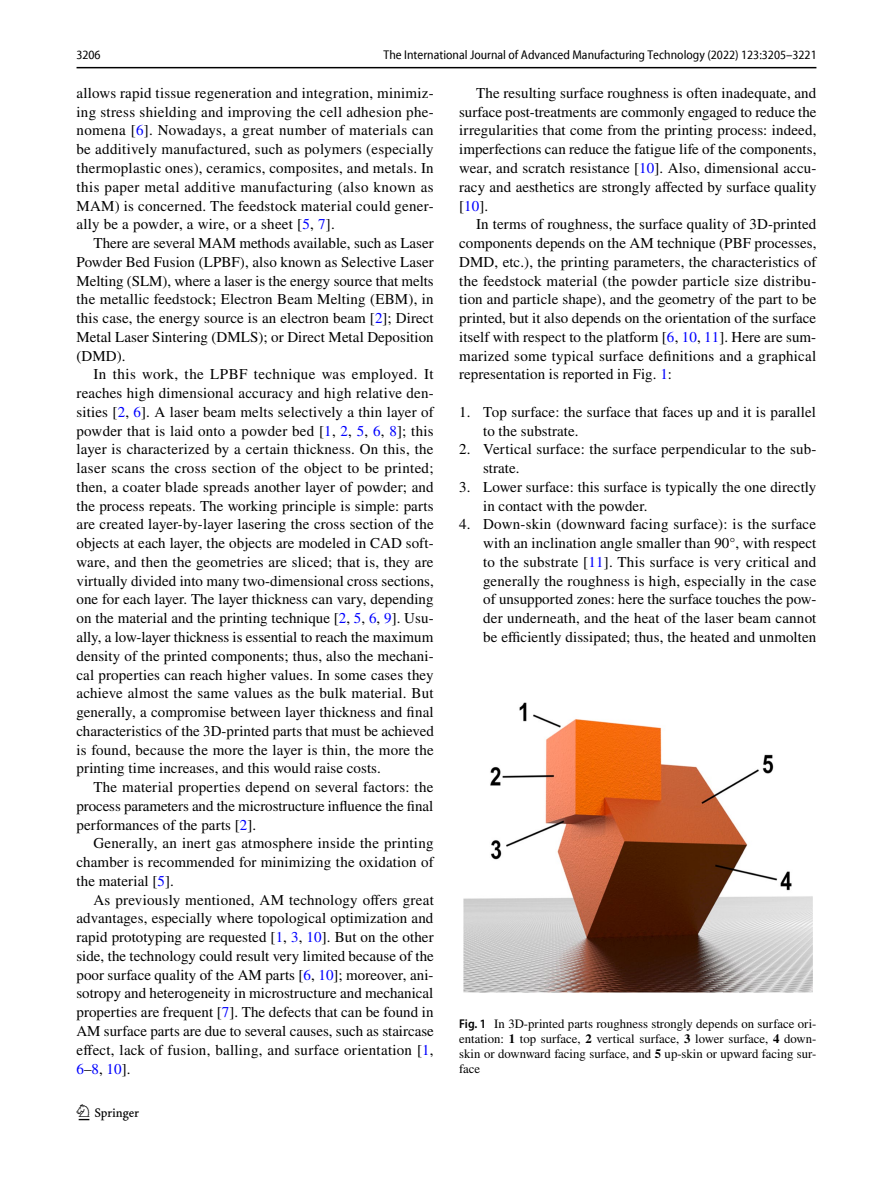
<style>
.page{position:relative;width:893px;height:1187px;background:#fff}
.page>*{position:absolute;margin:0;border:0;box-sizing:border-box;transform-origin:0 0}
.t1{font:22.5px "Springnew Regular 2";color:#000}
.t2{font:15px/18.8px "STIX";letter-spacing:.005em;color:#000;text-align:justify}
.t3{font:12.75px/15px "STIX";color:#000;text-align:justify}
.t4{font:semi-condensed 12.75px "Myriad Pro Unic";color:#000}
.s1{color:#00f}
.s2{font-family:"Myriad Pro";font-weight:600;font-stretch:semi-condensed}
.s3{font-weight:700}
</style>
<div class="page">
<hr style="left:77px;top:67px;width:739px;height:1px;background:#000">
<img style="left:463px;top:702px;width:349px;height:290px">
<p class="t4" style="left:76px;top:50px;width:26px">3206</p>
<p class="t4" style="left:384px;top:50px;width:435px">The International Journal of Advanced Manufacturing Technology (2022) 123:3205–3221</p>
<p class="t2" style="left:77px;top:84px;width:359px">allows rapid tissue regeneration and integration, minimiz&shy;ing stress shielding and improving the cell adhesion phe&shy;nomena [<span class="s1">6</span>]. Nowadays, a great number of materials can be additively manufactured, such as polymers (especially thermoplastic ones), ceramics, composites, and metals. In this paper metal additive manufacturing (also known as MAM) is concerned. The feedstock material could gener&shy;ally be a powder, a wire, or a sheet [<span class="s1">5</span>, <span class="s1">7</span>].</p>
<p class="t2" style="left:77px;top:234px;width:359px;text-indent:17px">There are several MAM methods available, such as Laser Powder Bed Fusion (LPBF), also known as Selective Laser Melting (SLM), where a laser is the energy source that melts the metallic feedstock; Electron Beam Melting (EBM), in this case, the energy source is an electron beam [<span class="s1">2</span>]; Direct Metal Laser Sintering (DMLS); or Direct Metal Deposition (DMD).</p>
<p class="t2" style="left:76px;top:366px;width:359px;text-indent:17px">In this work, the LPBF technique was employed. It reaches high dimensional accuracy and high relative den&shy;sities [<span class="s1">2</span>, <span class="s1">6</span>]. A laser beam melts selectively a thin layer of powder that is laid onto a powder bed [<span class="s1">1</span>, <span class="s1">2</span>, <span class="s1">5</span>, <span class="s1">6</span>, <span class="s1">8</span>]; this layer is characterized by a certain thickness. On this, the laser scans the cross section of the object to be printed; then, a coater blade spreads another layer of powder; and the process repeats. The working principle is simple: parts are created layer-by-layer lasering the cross section of the objects at each layer, the objects are modeled in CAD soft&shy;ware, and then the geometries are sliced; that is, they are virtually divided into many two-dimensional cross sections, one for each layer. The layer thickness can vary, depending on the material and the printing technique [<span class="s1">2</span>, <span class="s1">5</span>, <span class="s1">6</span>, <span class="s1">9</span>]. Usu&shy;ally, a low-layer thickness is essential to reach the maximum density of the printed components; thus, also the mechani&shy;cal properties can reach higher values. In some cases they achieve almost the same values as the bulk material. But generally, a compromise between layer thickness and final characteristics of the 3D-printed parts that must be achieved is found, because the more the layer is thin, the more the printing time increases, and this would raise costs.</p>
<p class="t2" style="left:76px;top:778px;width:358px;text-indent:17px">The material properties depend on several factors: the process parameters and the microstructure influence the final performances of the parts [<span class="s1">2</span>].</p>
<p class="t2" style="left:76px;top:834px;width:359px;text-indent:17px">Generally, an inert gas atmosphere inside the printing chamber is recommended for minimizing the oxidation of the material [<span class="s1">5</span>].</p>
<p class="t2" style="left:76px;top:891px;width:359px;text-indent:17px">As previously mentioned, AM technology offers great advantages, especially where topological optimization and rapid prototyping are requested [<span class="s1">1</span>, <span class="s1">3</span>, <span class="s1">10</span>]. But on the other side, the technology could result very limited because of the poor surface quality of the AM parts [<span class="s1">6</span>, <span class="s1">10</span>]; moreover, ani&shy;sotropy and heterogeneity in microstructure and mechanical properties are frequent [<span class="s1">7</span>]. The defects that can be found in AM surface parts are due to several causes, such as staircase effect, lack of fusion, balling, and surface orientation [<span class="s1">1</span>, <span class="s1">6</span>–<span class="s1">8</span>, <span class="s1">10</span>].</p>
<h1 class="t1" style="left:79px;top:1104px;width:62px">1 3</h1>
<p class="t2" style="left:459px;top:84px;width:359px;text-indent:17px">The resulting surface roughness is often inadequate, and surface post-treatments are commonly engaged to reduce the irregularities that come from the printing process: indeed, imperfections can reduce the fatigue life of the components, wear, and scratch resistance [<span class="s1">10</span>]. Also, dimensional accu&shy;racy and aesthetics are strongly affected by surface quality [<span class="s1">10</span>].</p>
<p class="t2" style="left:459px;top:216px;width:359px;text-indent:17px">In terms of roughness, the surface quality of 3D-printed components depends on the AM technique (PBF processes, DMD, etc.), the printing parameters, the characteristics of the feedstock material (the powder particle size distribu&shy;tion and particle shape), and the geometry of the part to be printed, but it also depends on the orientation of the surface itself with respect to the platform [<span class="s1">6</span>, <span class="s1">10</span>, <span class="s1">11</span>]. Here are sum&shy;marized some typical surface definitions and a graphical representation is reported in Fig. <span class="s1">1</span>:</p>
<p class="t2" style="left:483px;top:403px;width:334px;text-indent:-24px">1. Top surface: the surface that faces up and it is parallel to the substrate.</p>
<p class="t2" style="left:483px;top:441px;width:335px;text-indent:-24px">2. Vertical surface: the surface perpendicular to the sub&shy;strate.</p>
<p class="t2" style="left:483px;top:478px;width:335px;text-indent:-24px">3. Lower surface: this surface is typically the one directly in contact with the powder.</p>
<p class="t2" style="left:483px;top:516px;width:335px;text-indent:-24px">4. Down-skin (downward facing surface): is the surface with an inclination angle smaller than 90°, with respect to the substrate [<span class="s1">11</span>]. This surface is very critical and generally the roughness is high, especially in the case of unsupported zones: here the surface touches the pow&shy;der underneath, and the heat of the laser beam cannot be efficiently dissipated; thus, the heated and unmolten</p>
<p class="t3" style="left:459px;top:1016px;width:359px"><span class="s2">Fig. 1</span> In 3D-printed parts roughness strongly depends on surface ori&shy;entation: <span class="s3">1</span> top surface, <span class="s3">2</span> vertical surface, <span class="s3">3</span> lower surface, <span class="s3">4</span> down&shy;skin or downward facing surface, and <span class="s3">5</span> up-skin or upward facing sur&shy;face</p>
</div>
